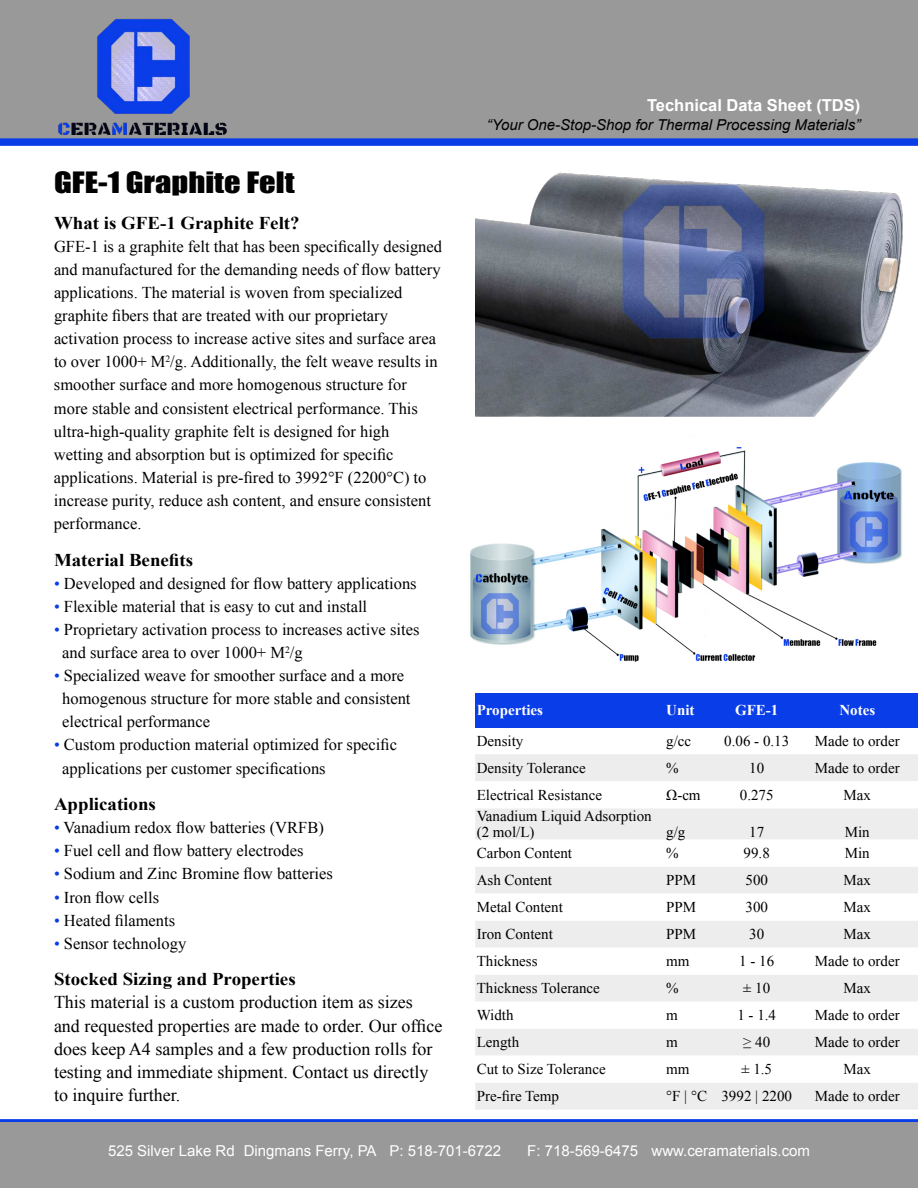
<style>
.page{position:relative;width:918px;height:1188px;background:#fff}
.page>*{position:absolute;margin:0;border:0;box-sizing:border-box;transform-origin:0 0}
.t1{font:27px "Impact";color:#010101;scale:1.2 1}
.t2{font:18px/23.1px "Times New Roman";color:#010101}
.t3{font:700 18px "Times New Roman";color:#010101;scale:1.05 1}
.t4{font:16.5px/23.1px "Times New Roman";color:#010101}
.t5{font:700 16.5px "Arial";color:#fff}
.t6{font:15px/15.6px "Times New Roman";color:#000}
.t7{font:15px "Arial";color:#fff}
.t8{font:italic 15px "Arial";color:#000}
.t9{font:700 15px "Times New Roman";color:#fff}
.s1{color:#093de8}
</style>
<div class="page">
<img style="left:475px;top:172px;width:428px;height:244px">
<img style="left:470px;top:447px;width:432px;height:215px">
<div style="left:475px;top:693px;width:443px;height:34px;background:#093de8"></div>
<div style="left:475px;top:754px;width:443px;height:356px;background:#ededed"></div>
<svg style="left:475px;top:781px;width:443px;height:302px"></svg>
<svg style="left:0;top:1119px;width:918px;height:4px"></svg>
<div style="left:0;top:1123px;width:918px;height:65px;background:#999"></div>
<div style="left:0;top:0;width:918px;height:140px;background:#999"></div>
<div style="left:0;top:138px;width:918px;height:8px;background:#093de8"></div>
<img style="left:58px;top:18px;width:169px;height:117px">
<h1 class="t1" style="left:54px;top:162px;width:202px">GFE-1 Graphite Felt</h1>
<p class="t3" style="left:54px;top:210px;width:235px">What is GFE-1 Graphite Felt?</p>
<p class="t4" style="left:54px;top:235px;width:390px">GFE-1 is a graphite felt that has been specifically designed and manufactured for the demanding needs of flow battery applications. The material is woven from specialized graphite fibers that are treated with our proprietary activation process to increase active sites and surface area to over 1000+ M<sup>2</sup>/g. Additionally, the felt weave results in smoother surface and more homogenous structure for more stable and consistent electrical performance. This ultra-high-quality graphite felt is designed for high wetting and absorption but is optimized for specific applications. Material is pre-fired to 3992°F (2200°C) to increase purity, reduce ash content, and ensure consistent performance.</p>
<p class="t3" style="left:54px;top:547px;width:134px">Material Benefits</p>
<p class="t4" style="left:54px;top:571px;width:364px"><span class="s1">•</span> Developed and designed for flow battery applications</p>
<p class="t4" style="left:54px;top:595px;width:315px"><span class="s1">•</span> Flexible material that is easy to cut and install</p>
<p class="t4" style="left:62px;top:618px;width:359px;text-indent:-8px"><span class="s1">•</span> Proprietary activation process to increases active sites and surface area to over 1000+ M<sup>2</sup>/g</p>
<p class="t4" style="left:62px;top:664px;width:350px;text-indent:-8px"><span class="s1">•</span> Specialized weave for smoother surface and a more homogenous structure for more stable and consistent electrical performance</p>
<p class="t4" style="left:62px;top:733px;width:336px;text-indent:-8px"><span class="s1">•</span> Custom production material optimized for specific applications per customer specifications</p>
<p class="t3" style="left:54px;top:792px;width:99px">Applications</p>
<p class="t4" style="left:54px;top:816px;width:271px"><span class="s1">•</span> Vanadium redox flow batteries (VRFB)</p>
<p class="t4" style="left:54px;top:839px;width:251px"><span class="s1">•</span> Fuel cell and flow battery electrodes</p>
<p class="t4" style="left:54px;top:862px;width:280px"><span class="s1">•</span> Sodium and Zinc Bromine flow batteries</p>
<p class="t4" style="left:54px;top:885px;width:107px"><span class="s1">•</span> Iron flow cells</p>
<p class="t4" style="left:54px;top:908px;width:123px"><span class="s1">•</span> Heated filaments</p>
<p class="t4" style="left:54px;top:931px;width:134px"><span class="s1">•</span> Sensor technology</p>
<p class="t3" style="left:54px;top:967px;width:232px">Stocked Sizing and Properties</p>
<p class="t2" style="left:54px;top:991px;width:390px">This material is a custom production item as sizes and requested properties are made to order. Our office does keep A4 samples and a few production rolls for testing and immediate shipment. Contact us directly to inquire further.</p>
<p class="t5" style="left:647px;top:94px;width:215px">Technical Data Sheet (TDS)</p>
<p class="t8" style="left:487px;top:115px;width:375px">“Your One-Stop-Shop for Thermal Processing Materials”</p>
<p class="t9" style="left:477px;top:700px;width:68px">Properties</p>
<p class="t9" style="left:666px;top:700px;width:30px">Unit</p>
<p class="t9" style="left:735px;top:700px;width:45px">GFE-1</p>
<p class="t9" style="left:839px;top:700px;width:37px">Notes</p>
<p class="t6" style="left:477px;top:733px;width:48px">Density</p>
<p class="t6" style="left:666px;top:733px;width:26px">g/cc</p>
<p class="t6" style="left:724px;top:733px;width:67px">0.06 - 0.13</p>
<p class="t6" style="left:815px;top:733px;width:86px">Made to order</p>
<p class="t6" style="left:477px;top:760px;width:111px">Density Tolerance</p>
<p class="t6" style="left:666px;top:760px;width:14px">%</p>
<p class="t6" style="left:749px;top:760px;width:17px">10</p>
<p class="t6" style="left:815px;top:760px;width:86px">Made to order</p>
<p class="t6" style="left:477px;top:787px;width:127px">Electrical Resistance</p>
<p class="t6" style="left:666px;top:787px;width:36px">Ω-cm</p>
<p class="t6" style="left:740px;top:787px;width:35px">0.275</p>
<p class="t6" style="left:844px;top:787px;width:29px">Max</p>
<p class="t6" style="left:477px;top:808px;width:177px">Vanadium Liquid Adsorption (2 mol/L)</p>
<p class="t6" style="left:666px;top:824px;width:21px">g/g</p>
<p class="t6" style="left:749px;top:824px;width:17px">17</p>
<p class="t6" style="left:845px;top:824px;width:27px">Min</p>
<p class="t6" style="left:477px;top:845px;width:97px">Carbon Content</p>
<p class="t6" style="left:666px;top:845px;width:14px">%</p>
<p class="t6" style="left:744px;top:845px;width:28px">99.8</p>
<p class="t6" style="left:845px;top:845px;width:27px">Min</p>
<p class="t6" style="left:477px;top:872px;width:77px">Ash Content</p>
<p class="t6" style="left:666px;top:872px;width:32px">PPM</p>
<p class="t6" style="left:746px;top:872px;width:24px">500</p>
<p class="t6" style="left:844px;top:872px;width:29px">Max</p>
<p class="t6" style="left:477px;top:899px;width:88px">Metal Content</p>
<p class="t6" style="left:666px;top:899px;width:32px">PPM</p>
<p class="t6" style="left:746px;top:899px;width:24px">300</p>
<p class="t6" style="left:844px;top:899px;width:29px">Max</p>
<p class="t6" style="left:477px;top:926px;width:78px">Iron Content</p>
<p class="t6" style="left:666px;top:926px;width:32px">PPM</p>
<p class="t6" style="left:749px;top:926px;width:17px">30</p>
<p class="t6" style="left:844px;top:926px;width:29px">Max</p>
<p class="t6" style="left:477px;top:953px;width:62px">Thickness</p>
<p class="t6" style="left:666px;top:953px;width:25px">mm</p>
<p class="t6" style="left:739px;top:953px;width:36px">1-16</p>
<p class="t6" style="left:815px;top:953px;width:86px">Made to order</p>
<p class="t6" style="left:477px;top:980px;width:125px">Thickness Tolerance</p>
<p class="t6" style="left:666px;top:980px;width:14px">%</p>
<p class="t6" style="left:743px;top:980px;width:28px">± 10</p>
<p class="t6" style="left:844px;top:980px;width:29px">Max</p>
<p class="t6" style="left:477px;top:1007px;width:38px">Width</p>
<p class="t6" style="left:666px;top:1007px;width:13px">m</p>
<p class="t6" style="left:737px;top:1007px;width:40px">1 - 1.4</p>
<p class="t6" style="left:815px;top:1007px;width:86px">Made to order</p>
<p class="t6" style="left:477px;top:1034px;width:44px">Length</p>
<p class="t6" style="left:666px;top:1034px;width:13px">m</p>
<p class="t6" style="left:743px;top:1034px;width:28px">≥ 40</p>
<p class="t6" style="left:815px;top:1034px;width:86px">Made to order</p>
<p class="t6" style="left:477px;top:1061px;width:131px">Cut to Size Tolerance</p>
<p class="t6" style="left:666px;top:1061px;width:25px">mm</p>
<p class="t6" style="left:741px;top:1061px;width:32px">± 1.5</p>
<p class="t6" style="left:844px;top:1061px;width:29px">Max</p>
<p class="t6" style="left:477px;top:1088px;width:84px">Pre-fire Temp</p>
<p class="t6" style="left:666px;top:1088px;width:127px">°F | °C 3992 | 2200</p>
<p class="t6" style="left:815px;top:1088px;width:86px">Made to order</p>
<p class="t7" style="left:108px;top:1141px;width:395px">525 Silver Lake Rd Dingmans Ferry, PA P: 518-701-6722</p>
<p class="t7" style="left:527px;top:1141px;width:284px">F: 718-569-6475 www.ceramaterials.com</p>
</div>
